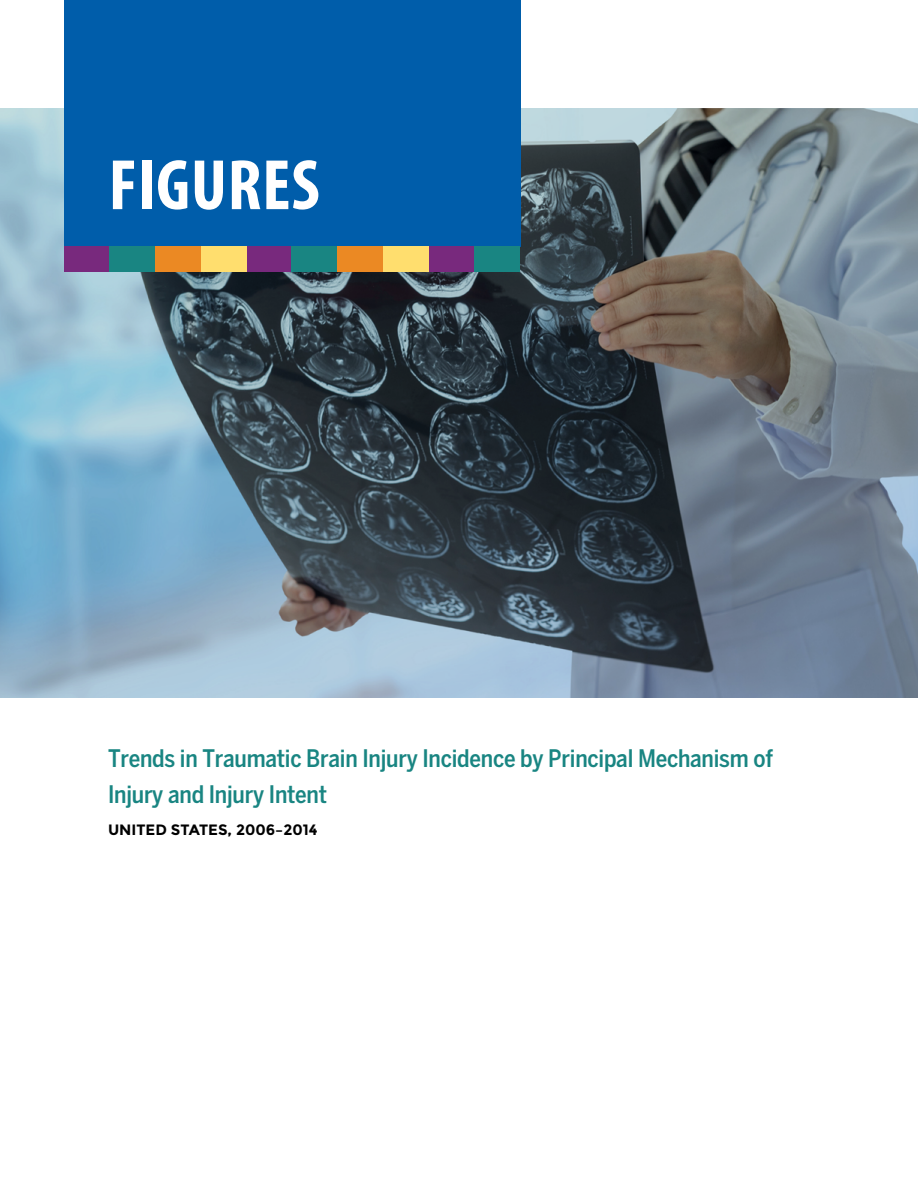
<style>
.page{position:relative;width:918px;height:1188px;background:#fff}
.page>*{position:absolute;margin:0;border:0;box-sizing:border-box;transform-origin:0 0}
.t1{font:700 condensed 72px "Myriad Pro";letter-spacing:.01em;color:#fff}
.t2{font:500 condensed 24px/36px "Benton Sans";letter-spacing:-.01em;color:#198582}
.t3{font:700 15px "Montserrat";color:#000}
</style>
<div class="page">
<svg style="left:0;top:108px;width:918px;height:590px;background:#637784"></svg>
<div style="left:64px;top:0;width:457px;height:246px;background:#005daa"></div>
<div style="left:64px;top:246px;width:45px;height:25px;background:#78297d"></div>
<div style="left:247px;top:246px;width:45px;height:25px;background:#78297d"></div>
<div style="left:429px;top:246px;width:45px;height:25px;background:#78297d"></div>
<div style="left:109px;top:246px;width:46px;height:25px;background:#198582"></div>
<div style="left:292px;top:246px;width:45px;height:25px;background:#198582"></div>
<div style="left:474px;top:246px;width:46px;height:25px;background:#198582"></div>
<div style="left:155px;top:246px;width:46px;height:25px;background:#eb8923"></div>
<div style="left:337px;top:246px;width:46px;height:25px;background:#eb8923"></div>
<div style="left:201px;top:246px;width:46px;height:25px;background:#ffde6e"></div>
<div style="left:383px;top:246px;width:46px;height:25px;background:#ffde6e"></div>
<h2 class="t1" style="left:109px;top:140px;width:212px">FIGURES</h2>
<p class="t2" style="left:108px;top:740px;width:667px">Trends in Traumatic Brain Injury Incidence by Principal Mechanism of<br>Injury and Injury Intent</p>
<p class="t3" style="left:108px;top:821px;width:211px">UNITED STATES, 2006–2014</p>
</div>
